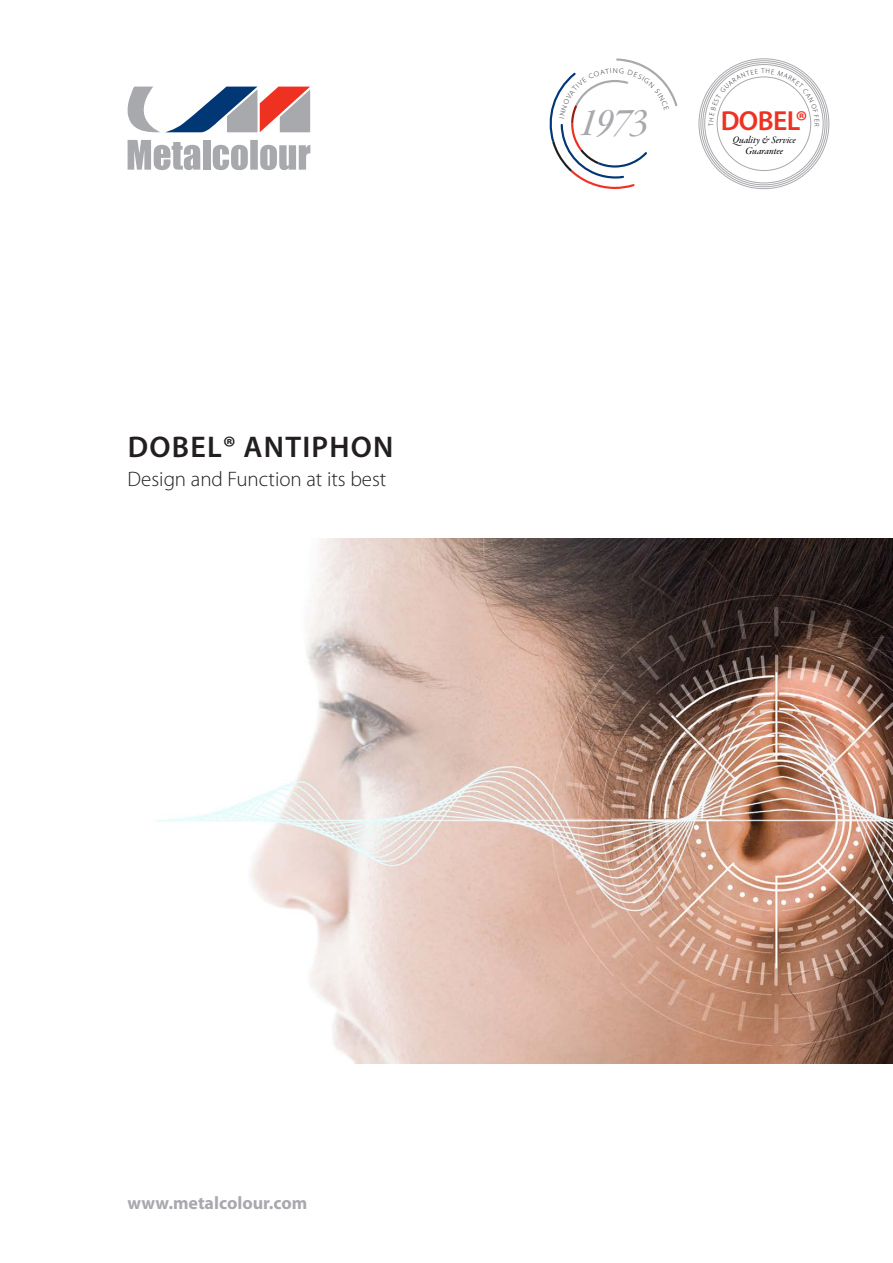
<style>
.page{position:relative;width:893px;height:1263px;background:#fff}
.page>*{position:absolute;margin:0;border:0;box-sizing:border-box;transform-origin:0 0}
.t1{font:39.75px "Garamond Premr Pro Med It Subh";color:#a8a9ad}
.t2{font:600 30px "Myriad Pro";letter-spacing:.04em;color:#231f20}
.t3{font:600 27.6px "Myriad Pro";letter-spacing:-.025em;color:#ef3122}
.t4{font:300 21px "Myriad Pro";color:#231f20}
.t5{font:700 18px "Myriad Pro";color:#a8a9ad}
.t6{font:10.05px/11.4px "Garamond Premr Pro Med It Subh";color:#000;text-align:center}
</style>
<div class="page">
<svg style="left:128px;top:140px;width:72px;height:30px"></svg>
<div style="left:203px;top:140px;width:7px;height:30px;background:#a8a9ad"></div>
<svg style="left:213px;top:140px;width:97px;height:30px"></svg>
<svg style="left:128px;top:87px;width:182px;height:46px"></svg>
<img style="left:156px;top:539px;width:737px;height:524px">
<svg style="left:699px;top:58px;width:130px;height:131px"></svg>
<svg style="left:550px;top:58px;width:127px;height:131px"></svg>
<h2 class="t2" style="left:128px;top:430px;width:267px">DOBEL® ANTIPHON</h2>
<p class="t4" style="left:128px;top:466px;width:260px">Design and Function at its best</p>
<h1 class="t1" style="left:579px;top:99px;width:71px">1973</h1>
<h3 class="t3" style="left:721px;top:105px;width:88px">DOBEL®</h3>
<p class="t6" style="left:732px;top:134px;width:65px">Quality &amp; Service<br>Guarantee</p>
<p class="t5" style="left:128px;top:1193px;width:181px">www.metalcolour.com</p>
</div>
